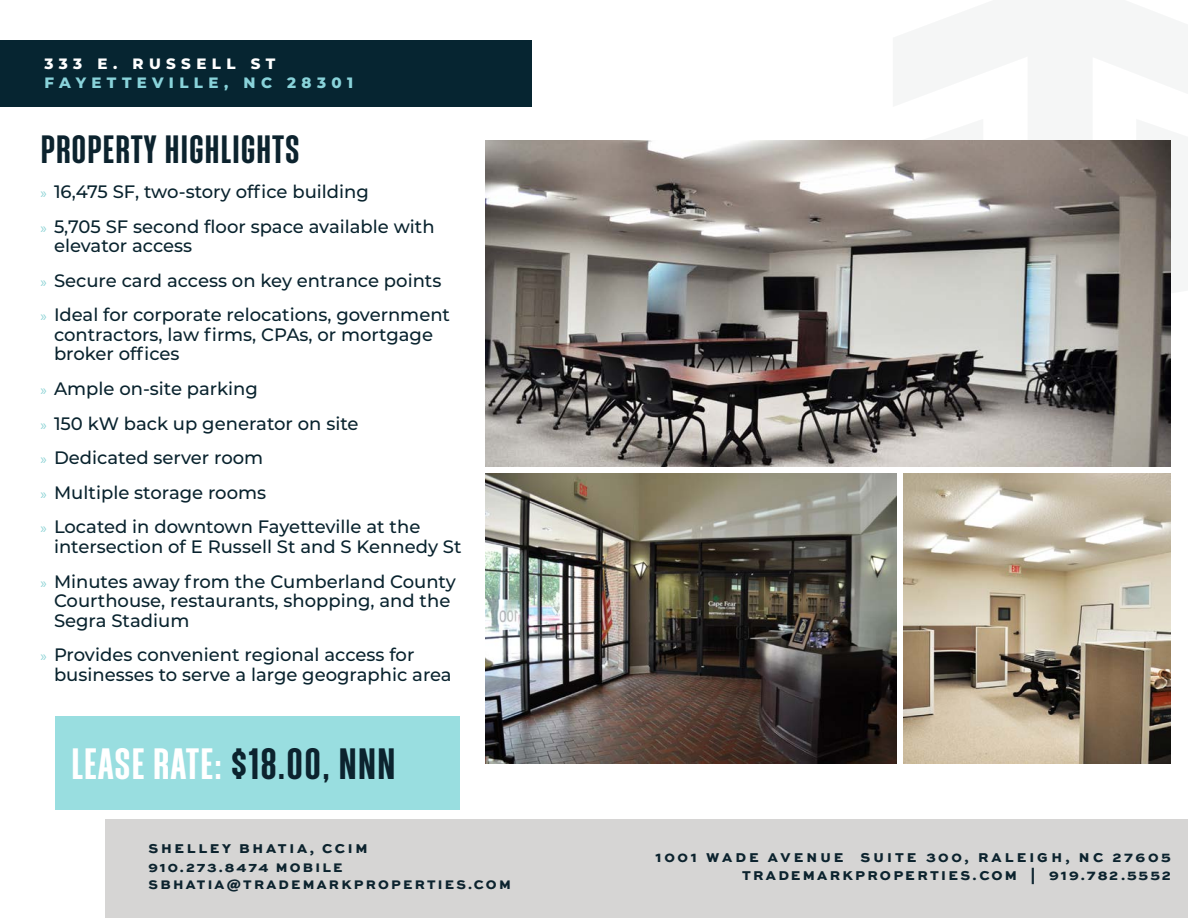
<style>
.page{position:relative;width:1188px;height:918px;background:#fff}
.page>*{position:absolute;margin:0;border:0;box-sizing:border-box;transform-origin:0 0}
.t1{font:700 38.25px "Athletic Condensed";letter-spacing:.02em;color:#fff}
.t2{font:700 34.5px "Athletic Condensed";letter-spacing:.02em;color:#0c232e}
.t3{font:500 18px/19.5px "Montserrat";color:#09232e}
.t4{font:800 15px "Montserrat";letter-spacing:.36em;color:#89d3da}
.t5{font:800 15px "Montserrat";letter-spacing:.36em;color:#fff}
.t6{font:13.5px "Sweet Sans Heavy SC";letter-spacing:.16em;color:#0c232e}
.t7{font:13.5px "Sweet Sans Heavy SC";letter-spacing:.2em;color:#0c232e}
.t8{font:13.5px "Sweet Sans Heavy SC";letter-spacing:.23em;color:#0c232e}
.t9{font:13.2px "Sweet Sans Heavy SC";letter-spacing:.17em;color:#0c232e}
.t10{font:13.2px "Sweet Sans Heavy SC";letter-spacing:.15em;color:#0c232e}
.s1{font-family:"Myriad Pro";font-weight:400;font-size:15px;color:#8fd4d6}
.s2{color:#0c232e}
</style>
<div class="page">
<div style="left:106px;top:820px;width:1082px;height:98px;background:#d6d5d4"></div>
<div style="left:0;top:40px;width:531px;height:67px;background:#062531"></div>
<img style="left:485px;top:140px;width:685px;height:327px">
<img style="left:904px;top:473px;width:266px;height:290px">
<img style="left:485px;top:473px;width:412px;height:290px">
<div style="left:55px;top:716px;width:405px;height:94px;background:#99dee0"></div>
<p class="t5" style="left:45px;top:53px;width:232px">333 E. RUSSELL ST</p>
<p class="t4" style="left:45px;top:72px;width:310px">FAYETTEVILLE, NC 28301</p>
<p class="t2" style="left:40px;top:129px;width:260px">PROPERTY HIGHLIGHTS</p>
<p class="t3" style="left:40px;top:181px;width:330px"><span class="s1">»</span> 16,475 SF, two-story office building</p>
<p class="t3" style="left:54px;top:216px;width:382px;text-indent:-14px"><span class="s1">»</span> 5,705 SF second floor space available with elevator access</p>
<p class="t3" style="left:40px;top:270px;width:402px"><span class="s1">»</span> Secure card access on key entrance points</p>
<p class="t3" style="left:54px;top:305px;width:398px;text-indent:-14px"><span class="s1">»</span> Ideal for corporate relocations, government contractors, law firms, CPAs, or mortgage broker offices</p>
<p class="t3" style="left:40px;top:378px;width:219px"><span class="s1">»</span> Ample on-site parking</p>
<p class="t3" style="left:40px;top:413px;width:320px"><span class="s1">»</span> 150 kW back up generator on site</p>
<p class="t3" style="left:40px;top:447px;width:224px"><span class="s1">»</span> Dedicated server room</p>
<p class="t3" style="left:40px;top:482px;width:227px"><span class="s1">»</span> Multiple storage rooms</p>
<p class="t3" style="left:54px;top:517px;width:409px;text-indent:-14px"><span class="s1">»</span> Located in downtown Fayetteville at the intersection of E Russell St and S Kennedy St</p>
<p class="t3" style="left:54px;top:571px;width:403px;text-indent:-14px"><span class="s1">»</span> Minutes away from the Cumberland County<br>Courthouse, restaurants, shopping, and the<br>Segra Stadium</p>
<p class="t3" style="left:54px;top:644px;width:399px;text-indent:-14px"><span class="s1">»</span> Provides convenient regional access for businesses to serve a large geographic area</p>
<p class="t1" style="left:71px;top:741px;width:326px">LEASE RATE: <span class="s2">$18.00, NNN</span></p>
<p class="t7" style="left:149px;top:840px;width:221px">SHELLEY BHATIA, CCIM</p>
<p class="t10" style="left:148px;top:860px;width:196px">910.273.8474 MOBILE</p>
<p class="t9" style="left:149px;top:877px;width:364px">SBHATIA@TRADEMARKPROPERTIES.COM</p>
<p class="t7" style="left:655px;top:850px;width:189px">1001 WADE AVENUE</p>
<p class="t8" style="left:861px;top:850px;width:312px">SUITE 300, RALEIGH, NC 27605</p>
<p class="t6" style="left:742px;top:868px;width:430px">TRADEMARKPROPERTIES.COM | 919.782.5552</p>
</div>
